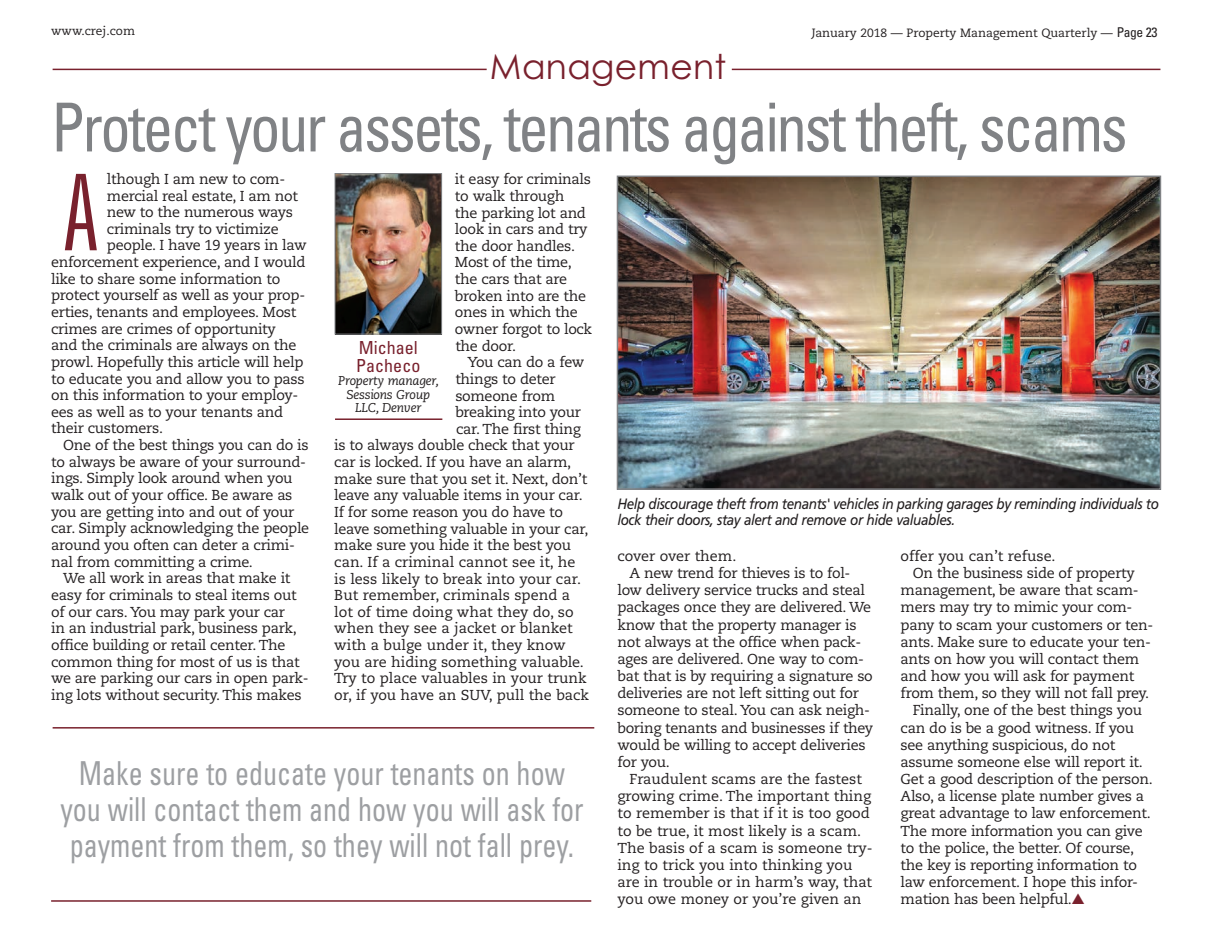
<style>
.page{position:relative;width:1213px;height:935px;background:#fff}
.page>*{position:absolute;margin:0;border:0;box-sizing:border-box;transform-origin:0 0}
.t1{font:300 ultra-condensed 105.75px "Univers LT Std";color:#79212d}
.t2{font:condensed 67.5px "Univers LT Std";letter-spacing:-.04em;color:#808285;scale:.9 1}
.t3{font:34.5px "Century Gothic Std";letter-spacing:.01em;color:#79212d}
.t4{font:condensed 33px/36px "Univers LT Std";color:#9d9fa2;text-align:center;scale:.85 1}
.t5{font:condensed 18px/18px "Univers LT Std";color:#79212d}
.t6{font:italic 15px/16.5px "Frutiger LT Std";letter-spacing:-.03em;color:#231f20;scale:.9 1}
.t7{font:14.4px/16.6px "Caecilia LT Std";letter-spacing:-.02em;color:#231f20}
.t8{font:14.4px "Caecilia LT Std";color:#231f20}
.t9{font:italic 12.75px/13.5px "Caecilia LT Std";letter-spacing:-.02em;color:#231f20;text-align:center}
.t10{font:12px "Caecilia LT Std";color:#231f20}
.s1{font-family:"Univers LT Std";font-stretch:condensed;font-size:13.5px}
.s2{color:#79212d}
</style>
<div class="page">
<hr style="left:53px;top:69px;width:433px;height:1px;background:#79212d">
<hr style="left:731px;top:69px;width:429px;height:1px;background:#79212d">
<img style="left:336px;top:175px;width:104px;height:157px">
<div style="left:334px;top:173px;width:108px;height:161px;border:1px solid #808285"></div>
<hr style="left:335px;top:418px;width:107px;height:2px;background:#79212d">
<img style="left:619px;top:179px;width:538px;height:308px">
<div style="left:616px;top:176px;width:544px;height:314px;border:2px solid #808285"></div>
<hr style="left:51px;top:900px;width:540px;height:1px;background:#79212d">
<hr style="left:53px;top:727px;width:541px;height:1px;background:#79212d">
<p class="t10" style="left:51px;top:24px;width:85px">www.crej.com</p>
<p class="t10" style="left:811px;top:26px;width:347px">January 2018 — Property Management Quarterly — <span class="s1">Page 23</span></p>
<h3 class="t3" style="left:490px;top:45px;width:238px">Management</h3>
<h2 class="t2" style="left:51px;top:85px;width:1197px">Protect your assets, tenants against theft, scams</h2>
<h1 class="t1" style="left:63px;top:158px;width:37px">A</h1>
<p class="t7" style="left:107px;top:171px;width:180px">lthough I am new to com-</p>
<p class="t7" style="left:107px;top:188px;width:192px">mercial real estate, I am not</p>
<p class="t7" style="left:107px;top:204px;width:187px">new to the numerous ways</p>
<p class="t7" style="left:107px;top:221px;width:173px">criminals try to victimize</p>
<p class="t7" style="left:107px;top:237px;width:201px">people. I have 19 years in law</p>
<p class="t7" style="left:51px;top:254px;width:256px">enforcement experience, and I would</p>
<p class="t7" style="left:51px;top:270px;width:231px">like to share some information to</p>
<p class="t7" style="left:51px;top:287px;width:255px">protect yourself as well as your prop-</p>
<p class="t7" style="left:51px;top:304px;width:247px">erties, tenants and employees. Most</p>
<p class="t7" style="left:51px;top:320px;width:226px">crimes are crimes of opportunity</p>
<p class="t7" style="left:51px;top:337px;width:247px">and the criminals are always on the</p>
<p class="t7" style="left:51px;top:354px;width:254px">prowl. Hopefully this article will help</p>
<p class="t7" style="left:51px;top:370px;width:255px">to educate you and allow you to pass</p>
<p class="t7" style="left:51px;top:387px;width:248px">on this information to your employ-</p>
<p class="t7" style="left:51px;top:404px;width:233px">ees as well as to your tenants and</p>
<p class="t7" style="left:51px;top:420px;width:113px">their customers.</p>
<p class="t7" style="left:63px;top:437px;width:247px">One of the best things you can do is</p>
<p class="t7" style="left:51px;top:454px;width:256px">to always be aware of your surround-</p>
<p class="t7" style="left:51px;top:470px;width:243px">ings. Simply look around when you</p>
<p class="t7" style="left:51px;top:487px;width:243px">walk out of your office. Be aware as</p>
<p class="t7" style="left:51px;top:504px;width:245px">you are getting into and out of your</p>
<p class="t7" style="left:51px;top:520px;width:259px">car. Simply acknowledging the people</p>
<p class="t7" style="left:51px;top:537px;width:245px">around you often can deter a crimi-</p>
<p class="t7" style="left:51px;top:553px;width:203px">nal from committing a crime.</p>
<p class="t7" style="left:63px;top:570px;width:229px">We all work in areas that make it</p>
<p class="t7" style="left:51px;top:587px;width:247px">easy for criminals to steal items out</p>
<p class="t7" style="left:51px;top:603px;width:235px">of our cars. You may park your car</p>
<p class="t7" style="left:51px;top:620px;width:247px">in an industrial park, business park,</p>
<p class="t7" style="left:51px;top:637px;width:236px">office building or retail center. The</p>
<p class="t7" style="left:51px;top:653px;width:250px">common thing for most of us is that</p>
<p class="t7" style="left:51px;top:670px;width:259px">we are parking our cars in open park-</p>
<p class="t7" style="left:51px;top:687px;width:252px">ing lots without security. This makes</p>
<p class="t7" style="left:455px;top:171px;width:139px">it easy for criminals to walk through<br>the parking lot and look in cars and try the door handles.<br>Most of the time, the cars that are broken into are the ones in which the owner forgot to lock the door.</p>
<p class="t7" style="left:467px;top:354px;width:118px">You can do a few</p>
<p class="t7" style="left:455px;top:371px;width:102px">things to deter</p>
<p class="t7" style="left:455px;top:387px;width:101px">someone from</p>
<p class="t7" style="left:455px;top:404px;width:127px">breaking into your</p>
<p class="t7" style="left:456px;top:421px;width:126px">car. The first thing</p>
<p class="t7" style="left:334px;top:437px;width:242px">is to always double check that your</p>
<p class="t7" style="left:334px;top:454px;width:238px">car is locked. If you have an alarm,</p>
<p class="t7" style="left:334px;top:471px;width:254px">make sure that you set it. Next, don’t</p>
<p class="t7" style="left:334px;top:487px;width:250px">leave any valuable items in your car.</p>
<p class="t7" style="left:334px;top:504px;width:230px">If for some reason you do have to</p>
<p class="t7" style="left:334px;top:520px;width:256px">leave something valuable in your car,</p>
<p class="t7" style="left:334px;top:537px;width:238px">make sure you hide it the best you</p>
<p class="t8" style="left:334px;top:553px;width:243px">can. If a criminal cannot see it, he</p>
<p class="t8" style="left:334px;top:570px;width:248px">is less likely to break into your car.</p>
<p class="t8" style="left:334px;top:587px;width:237px">But remember, criminals spend a</p>
<p class="t8" style="left:334px;top:603px;width:241px">lot of time doing what they do, so</p>
<p class="t8" style="left:334px;top:620px;width:240px">when they see a jacket or blanket</p>
<p class="t8" style="left:334px;top:637px;width:233px">with a bulge under it, they know</p>
<p class="t8" style="left:334px;top:653px;width:251px">you are hiding something valuable.</p>
<p class="t8" style="left:334px;top:670px;width:254px">Try to place valuables in your trunk</p>
<p class="t8" style="left:334px;top:686px;width:256px">or, if you have an SUV, pull the back</p>
<p class="t5" style="left:356px;top:338px;width:66px">Michael<br>Pacheco</p>
<p class="t9" style="left:338px;top:374px;width:102px">Property manager,<br>Sessions Group<br>LLC, Denver</p>
<h3 class="t4" style="left:60px;top:754px;width:617px">Make sure to educate your tenants on how you will contact them and how you will ask for payment from them, so they will not fall prey.</h3>
<p class="t6" style="left:617px;top:495px;width:603px">Help discourage theft from tenants' vehicles in parking garages by reminding individuals to lock their doors, stay alert and remove or hide valuables.</p>
<p class="t8" style="left:617px;top:547px;width:120px">cover over them.</p>
<p class="t7" style="left:629px;top:565px;width:222px">A new trend for thieves is to fol-</p>
<p class="t7" style="left:617px;top:582px;width:249px">low delivery service trucks and steal</p>
<p class="t7" style="left:617px;top:599px;width:255px">packages once they are delivered. We</p>
<p class="t7" style="left:617px;top:616px;width:241px">know that the property manager is</p>
<p class="t7" style="left:617px;top:633px;width:245px">not always at the office when pack-</p>
<p class="t7" style="left:617px;top:651px;width:248px">ages are delivered. One way to com-</p>
<p class="t7" style="left:617px;top:668px;width:257px">bat that is by requiring a signature so</p>
<p class="t7" style="left:617px;top:685px;width:243px">deliveries are not left sitting out for</p>
<p class="t7" style="left:617px;top:702px;width:254px">someone to steal. You can ask neigh-</p>
<p class="t7" style="left:617px;top:719px;width:257px">boring tenants and businesses if they</p>
<p class="t7" style="left:617px;top:736px;width:249px">would be willing to accept deliveries</p>
<p class="t7" style="left:617px;top:754px;width:54px">for you.</p>
<p class="t8" style="left:629px;top:770px;width:234px">Fraudulent scams are the fastest</p>
<p class="t8" style="left:617px;top:788px;width:255px">growing crime. The important thing</p>
<p class="t8" style="left:617px;top:805px;width:254px">to remember is that if it is too good</p>
<p class="t8" style="left:617px;top:822px;width:245px">to be true, it most likely is a scam.</p>
<p class="t8" style="left:617px;top:839px;width:256px">The basis of a scam is someone try-</p>
<p class="t8" style="left:617px;top:856px;width:236px">ing to trick you into thinking you</p>
<p class="t8" style="left:617px;top:873px;width:256px">are in trouble or in harm’s way, that</p>
<p class="t8" style="left:617px;top:891px;width:245px">you owe money or you’re given an</p>
<p class="t8" style="left:900px;top:547px;width:156px">offer you can’t refuse.</p>
<p class="t7" style="left:912px;top:565px;width:223px">On the business side of property</p>
<p class="t7" style="left:900px;top:582px;width:239px">management, be aware that scam-</p>
<p class="t7" style="left:900px;top:599px;width:233px">mers may try to mimic your com-</p>
<p class="t7" style="left:900px;top:616px;width:254px">pany to scam your customers or ten-</p>
<p class="t7" style="left:900px;top:633px;width:252px">ants. Make sure to educate your ten-</p>
<p class="t7" style="left:900px;top:651px;width:240px">ants on how you will contact them</p>
<p class="t7" style="left:900px;top:668px;width:235px">and how you will ask for payment</p>
<p class="t7" style="left:900px;top:685px;width:250px">from them, so they will not fall prey.</p>
<p class="t7" style="left:912px;top:702px;width:231px">Finally, one of the best things you</p>
<p class="t7" style="left:900px;top:719px;width:235px">can do is be a good witness. If you</p>
<p class="t7" style="left:900px;top:736px;width:216px">see anything suspicious, do not</p>
<p class="t7" style="left:900px;top:754px;width:244px">assume someone else will report it.</p>
<p class="t7" style="left:900px;top:771px;width:253px">Get a good description of the person.</p>
<p class="t7" style="left:900px;top:788px;width:245px">Also, a license plate number gives a</p>
<p class="t7" style="left:900px;top:805px;width:252px">great advantage to law enforcement.</p>
<p class="t7" style="left:900px;top:822px;width:243px">The more information you can give</p>
<p class="t7" style="left:900px;top:839px;width:235px">to the police, the better. Of course,</p>
<p class="t7" style="left:900px;top:857px;width:238px">the key is reporting information to</p>
<p class="t7" style="left:900px;top:874px;width:239px">law enforcement. I hope this infor-</p>
<p class="t7" style="left:900px;top:891px;width:186px">mation has been helpful.<span class="s2">▲</span></p>
</div>
